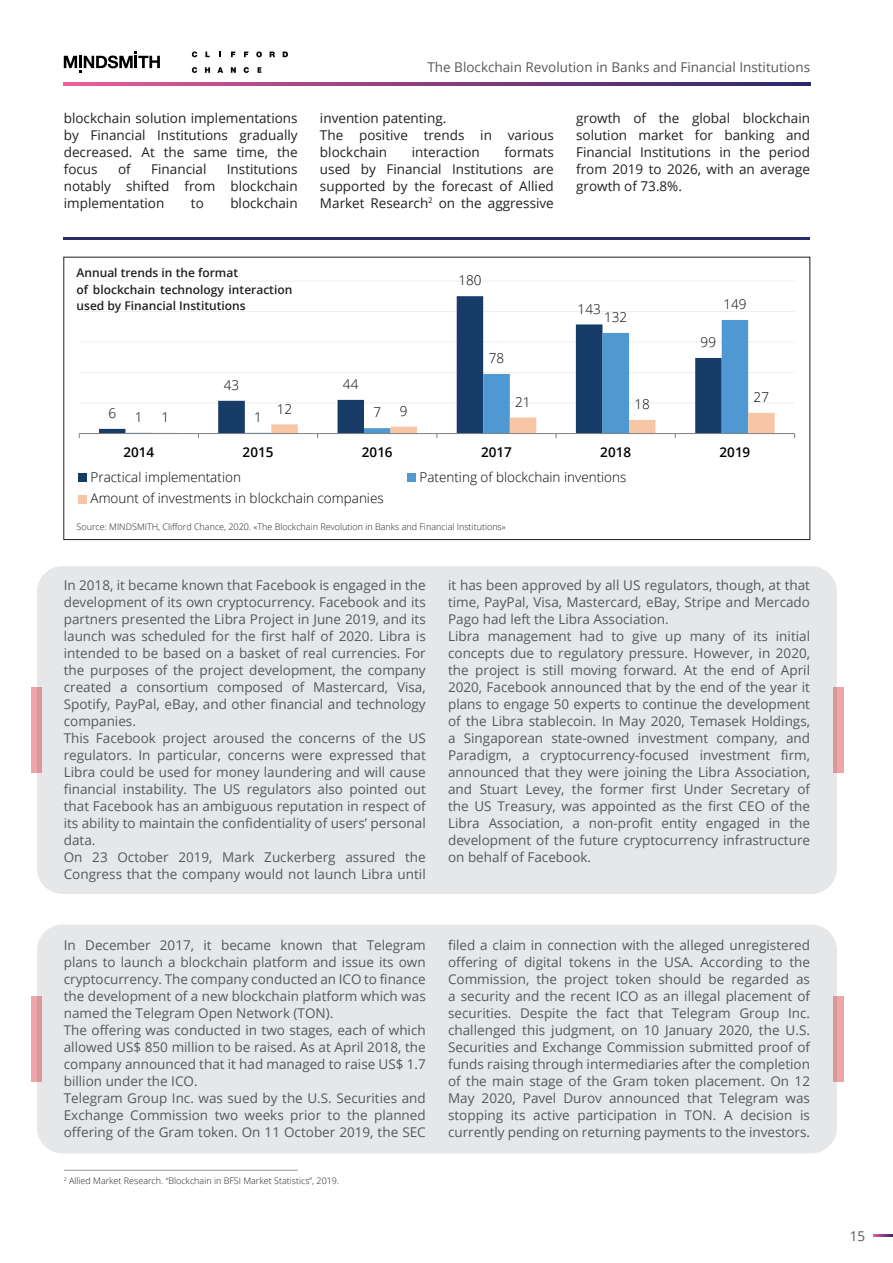
<style>
.page{position:relative;width:893px;height:1263px;background:#fff}
.page>*{position:absolute;margin:0;border:0;box-sizing:border-box;transform-origin:0 0}
.текст{font:13.5px/17px "Open Sans";color:#57585a;text-align:justify}
.текст-2{font:13.5px/17px "Open Sans";color:#231f20;text-align:justify}
.t1{font:300 13.5px "Open Sans";color:#000001}
.t2{font:600 13.5px "Open Sans";color:#000001}
.факты{font:600 12px/16.5px "Open Sans";color:#231f20}
.сноски{font:300 9px "Open Sans";color:#231f20}
</style>
<div class="page">
<svg style="left:64px;top:82px;width:746px;height:3px;background:#89407f"></svg>
<svg style="left:64px;top:51px;width:96px;height:22px"></svg>
<svg style="left:873px;top:1234px;width:20px;height:2px"></svg>
<svg style="left:192px;top:51px;width:5px;height:6px"></svg>
<svg style="left:205px;top:52px;width:5px;height:5px"></svg>
<svg style="left:231px;top:52px;width:4px;height:5px"></svg>
<svg style="left:244px;top:52px;width:4px;height:5px"></svg>
<svg style="left:256px;top:51px;width:6px;height:6px"></svg>
<svg style="left:270px;top:52px;width:5px;height:5px"></svg>
<svg style="left:283px;top:52px;width:5px;height:5px"></svg>
<svg style="left:192px;top:67px;width:5px;height:6px"></svg>
<svg style="left:205px;top:67px;width:5px;height:6px"></svg>
<svg style="left:217px;top:67px;width:6px;height:6px"></svg>
<svg style="left:231px;top:67px;width:5px;height:6px"></svg>
<svg style="left:244px;top:67px;width:5px;height:6px"></svg>
<svg style="left:258px;top:67px;width:3px;height:6px"></svg>
<div style="left:37px;top:566px;width:800px;height:328px;background:#e6e7e9;border-radius:26px"></div>
<div style="left:37px;top:925px;width:800px;height:228px;background:#e6e7e9;border-radius:26px"></div>
<hr style="left:79px;top:403px;width:716px;height:1px;background:#edeeed">
<hr style="left:79px;top:372px;width:716px;height:1px;background:#edeeed">
<hr style="left:79px;top:342px;width:716px;height:1px;background:#edeeed">
<hr style="left:79px;top:311px;width:716px;height:1px;background:#edeeed">
<hr style="left:79px;top:281px;width:716px;height:1px;background:#edeeed">
<svg style="left:99px;top:296px;width:385px;height:137px"></svg>
<svg style="left:125px;top:320px;width:623px;height:113px"></svg>
<hr style="left:79px;top:433px;width:716px;height:1px;background:#7e8182">
<svg style="left:152px;top:413px;width:623px;height:25px"></svg>
<div style="left:79px;top:473px;width:8px;height:9px;background:#173c68"></div>
<div style="left:408px;top:473px;width:8px;height:9px;background:#4f98d2"></div>
<div style="left:79px;top:495px;width:8px;height:8px;background:#f8c5a5"></div>
<hr style="left:64px;top:237px;width:746px;height:3px;background:#292b68">
<hr style="left:64px;top:1170px;width:234px;height:1px;background:#939598">
<div style="left:32px;top:687px;width:10px;height:86px;background:#e49da1"></div>
<div style="left:32px;top:996px;width:10px;height:86px;background:#e49da1"></div>
<svg style="left:833px;top:687px;width:10px;height:86px"></svg>
<svg style="left:833px;top:996px;width:10px;height:86px"></svg>
<p class="текст-2" style="left:64px;top:109px;width:235px">blockchain solution implementations by Financial Institutions gradually decreased. At the same time, the focus</p>
<p class="текст-2" style="left:118px;top:160px;width:14px">of</p>
<p class="текст-2" style="left:151px;top:160px;width:57px">Financial</p>
<p class="текст-2" style="left:64px;top:160px;width:235px;text-indent:163px">Institutions notably shifted from blockchain implementation</p>
<p class="текст-2" style="left:191px;top:194px;width:14px">to</p>
<p class="текст-2" style="left:230px;top:194px;width:69px">blockchain</p>
<p class="текст" style="left:427px;top:59px;width:384px">The Blockchain Revolution in Banks and Financial Institutions</p>
<p class="текст-2" style="left:320px;top:109px;width:128px">invention patenting.</p>
<p class="текст-2" style="left:320px;top:126px;width:235px">The positive trends in various blockchain</p>
<p class="текст-2" style="left:320px;top:143px;width:235px;text-indent:184px">formats used by Financial Institutions are supported by the forecast of Allied Market Research<sup>2</sup> on the aggressive</p>
<p class="текст-2" style="left:412px;top:143px;width:70px">interaction</p>
<p class="текст-2" style="left:576px;top:109px;width:235px">growth of the global blockchain solution market for banking and Financial Institutions in the period from 2019 to 2026, with an average growth of 73.8%.</p>
<p class="факты" style="left:77px;top:264px;width:163px">Annual trends in the format</p>
<p class="факты" style="left:77px;top:281px;width:217px">of blockchain technology interaction used by Financial Institutions</p>
<p class="t1" style="left:458px;top:271px;width:25px">180</p>
<p class="t1" style="left:489px;top:349px;width:17px">78</p>
<p class="t1" style="left:578px;top:299px;width:25px">143</p>
<p class="t1" style="left:604px;top:308px;width:25px">132</p>
<p class="t1" style="left:723px;top:295px;width:25px">149</p>
<p class="t1" style="left:701px;top:333px;width:17px">99</p>
<p class="t1" style="left:108px;top:404px;width:9px">6</p>
<p class="t1" style="left:224px;top:376px;width:17px">43</p>
<p class="t1" style="left:343px;top:375px;width:17px">44</p>
<p class="t1" style="left:277px;top:399px;width:17px">12</p>
<p class="t1" style="left:400px;top:402px;width:9px">9</p>
<p class="t1" style="left:135px;top:408px;width:9px">1</p>
<p class="t1" style="left:254px;top:408px;width:9px">1</p>
<p class="t1" style="left:373px;top:403px;width:9px">7</p>
<p class="t1" style="left:161px;top:408px;width:9px">1</p>
<p class="t1" style="left:515px;top:392px;width:17px">21</p>
<p class="t1" style="left:634px;top:395px;width:17px">18</p>
<p class="t1" style="left:754px;top:388px;width:17px">27</p>
<p class="t2" style="left:123px;top:443px;width:32px">2014</p>
<p class="t2" style="left:243px;top:443px;width:32px">2015</p>
<p class="t2" style="left:362px;top:443px;width:32px">2016</p>
<p class="t2" style="left:481px;top:443px;width:32px">2017</p>
<p class="t2" style="left:600px;top:443px;width:32px">2018</p>
<p class="t2" style="left:719px;top:443px;width:32px">2019</p>
<p class="t1" style="left:91px;top:467px;width:152px">Practical implementation</p>
<p class="t1" style="left:419px;top:467px;width:208px">Patenting of blockchain inventions</p>
<p class="t1" style="left:91px;top:489px;width:295px">Amount of investments in blockchain companies</p>
<p class="сноски" style="left:77px;top:520px;width:431px">Source: MINDSMITH, Clifford Chance, 2020. «The Blockchain Revolution in Banks and Financial Institutions»</p>
<p class="текст" style="left:64px;top:576px;width:363px">In 2018, it became known that Facebook is engaged in the development of its own cryptocurrency. Facebook and its partners presented the Libra Project in June 2019, and its launch was scheduled for the first half of 2020. Libra is intended to be based on a basket of real currencies. For the purposes of the project development, the company created a consortium composed of Mastercard, Visa, Spotify, PayPal, eBay, and other financial and technology companies.</p>
<p class="текст" style="left:64px;top:730px;width:363px">This Facebook project aroused the concerns of the US regulators. In particular, concerns were expressed that Libra could be used for money laundering and will cause financial instability. The US regulators also pointed out that Facebook has an ambiguous reputation in respect of its ability to maintain the confidentiality of users’ personal data.</p>
<p class="текст" style="left:64px;top:849px;width:363px">On 23 October 2019, Mark Zuckerberg assured the<br>Congress that the company would not launch Libra until</p>
<p class="текст" style="left:448px;top:576px;width:363px">it has been approved by all US regulators, though, at that time, PayPal, Visa, Mastercard, eBay, Stripe and Mercado Pago had left the Libra Association.</p>
<p class="текст" style="left:448px;top:627px;width:363px">Libra management had to give up many of its initial concepts due to regulatory pressure. However, in 2020, the project is still moving forward. At the end of April 2020, Facebook announced that by the end of the year it plans to engage 50 experts to continue the development of the Libra stablecoin. In May 2020, Temasek Holdings, a Singaporean state-owned investment company, and Paradigm, a cryptocurrency-focused investment firm, announced that they were joining the Libra Association, and Stuart Levey, the former first Under Secretary of the US Treasury, was appointed as the first CEO of the Libra Association, a non-profit entity engaged in the development of the future cryptocurrency infrastructure on behalf of Facebook.</p>
<p class="текст" style="left:64px;top:936px;width:363px">In December 2017, it became known that Telegram plans to launch a blockchain platform and issue its own cryptocurrency. The company conducted an ICO to finance the development of a new blockchain platform which was named the Telegram Open Network (TON).</p>
<p class="текст" style="left:64px;top:1021px;width:363px">The offering was conducted in two stages, each of which allowed US$ 850 million to be raised. As at April 2018, the company announced that it had managed to raise US$ 1.7 billion under the ICO.</p>
<p class="текст" style="left:64px;top:1089px;width:363px">Telegram Group Inc. was sued by the U.S. Securities and Exchange Commission two weeks prior to the planned offering of the Gram token. On 11 October 2019, the SEC</p>
<p class="сноски" style="left:64px;top:1174px;width:277px"><sup>2</sup> Allied Market Research. “Blockchain in BFSI Market Statistics”, 2019.</p>
<p class="текст" style="left:448px;top:936px;width:363px">filed a claim in connection with the alleged unregistered offering of digital tokens in the USA. According to the Commission, the project token should be regarded as a security and the recent ICO as an illegal placement of securities. Despite the fact that Telegram Group Inc. challenged this judgment, on 10 January 2020, the U.S.<br>Securities and Exchange Commission submitted proof of funds raising through intermediaries after the completion of the main stage of the Gram token placement. On 12<br>May 2020, Pavel Durov announced that Telegram was stopping its active participation in TON. A decision is currently pending on returning payments to the investors.</p>
<p class="текст" style="left:850px;top:1227px;width:17px">15</p>
</div>
